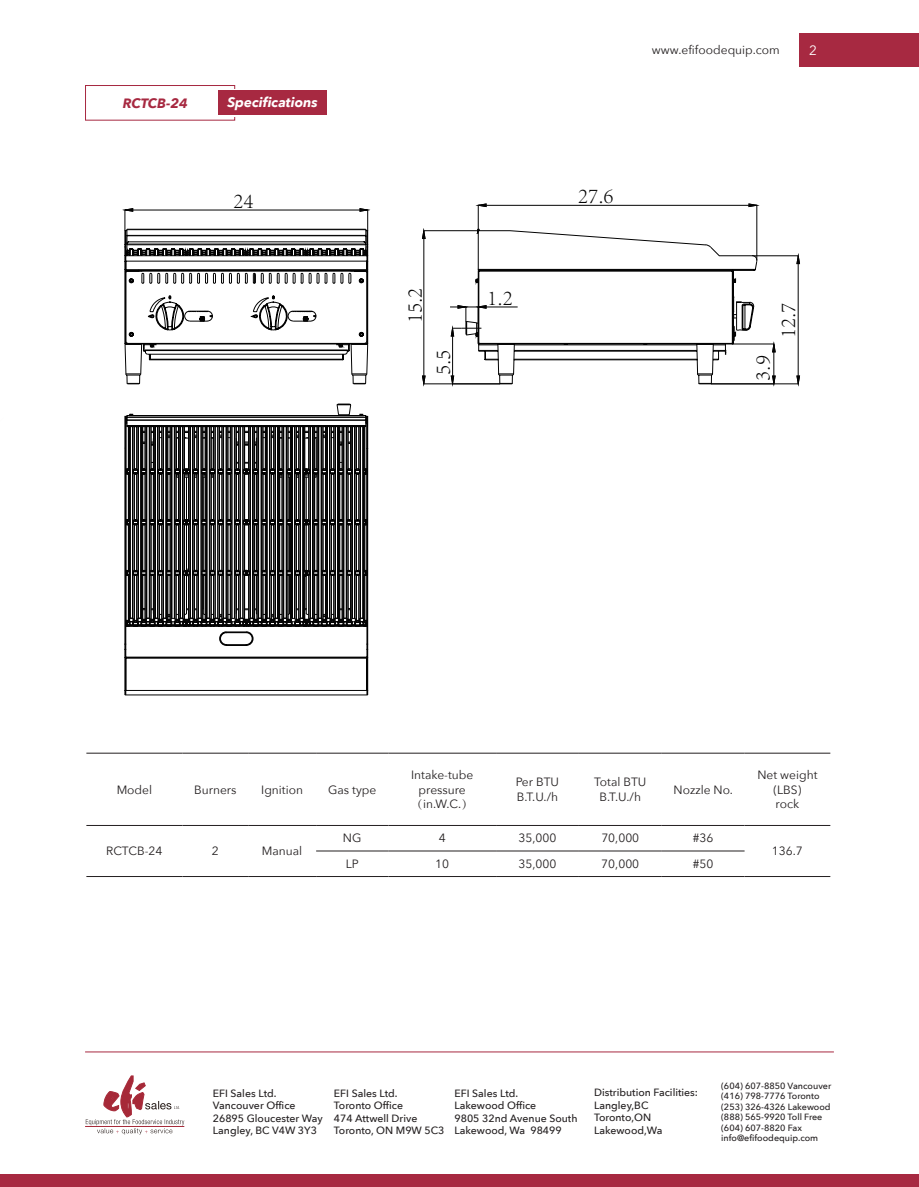
<style>
.page{position:relative;width:919px;height:1187px;background:#fff}
.page>*{position:absolute;margin:0;border:0;box-sizing:border-box;transform-origin:0 0}
.t1{font:300 22.05px "Adobe Song Std";color:#030303}
.t2{font:italic 700 13.5px "Avenir Next";color:#fff}
.t3{font:italic 700 13.5px "Avenir Next";color:#a72941}
.t4{font:13.5px "Avenir Next";color:#fff}
.t5{font:12px/14.4px "Avenir Next";color:#231f20;text-align:center}
.t6{font:500 10.5px/12.6px "Avenir Next";color:#231f20}
.t7{font:500 9px/10.5px "Avenir Next";color:#231f20}
.s1{font-family:"Adobe Song Std";font-weight:300}
</style>
<div class="page">
<hr style="left:85px;top:1126px;width:99px;height:1px;background:#a62938">
<svg style="left:86px;top:1075px;width:98px;height:59px"></svg>
<hr style="left:85px;top:1051px;width:748px;height:1px;background:#a72941">
<div style="left:799px;top:33px;width:119px;height:34px;background:#a72941"></div>
<div style="left:0;top:1174px;width:918px;height:12px;background:#a72941"></div>
<hr style="left:86px;top:752px;width:96px;height:1px;background:#231f20">
<hr style="left:182px;top:752px;width:66px;height:1px;background:#231f20">
<hr style="left:248px;top:752px;width:68px;height:1px;background:#231f20">
<hr style="left:316px;top:752px;width:72px;height:1px;background:#231f20">
<hr style="left:388px;top:752px;width:108px;height:1px;background:#231f20">
<hr style="left:496px;top:752px;width:83px;height:1px;background:#231f20">
<hr style="left:579px;top:752px;width:82px;height:1px;background:#231f20">
<hr style="left:661px;top:752px;width:83px;height:1px;background:#231f20">
<hr style="left:744px;top:752px;width:86px;height:1px;background:#231f20">
<hr style="left:86px;top:825px;width:96px;height:1px;background:#231f20">
<hr style="left:182px;top:825px;width:66px;height:1px;background:#231f20">
<hr style="left:248px;top:825px;width:68px;height:1px;background:#231f20">
<hr style="left:316px;top:825px;width:72px;height:1px;background:#231f20">
<hr style="left:388px;top:825px;width:108px;height:1px;background:#231f20">
<hr style="left:496px;top:825px;width:83px;height:1px;background:#231f20">
<hr style="left:579px;top:825px;width:82px;height:1px;background:#231f20">
<hr style="left:661px;top:825px;width:83px;height:1px;background:#231f20">
<hr style="left:744px;top:825px;width:86px;height:1px;background:#231f20">
<hr style="left:316px;top:850px;width:72px;height:1px;background:#231f20">
<hr style="left:388px;top:850px;width:108px;height:1px;background:#231f20">
<hr style="left:496px;top:850px;width:83px;height:1px;background:#231f20">
<hr style="left:579px;top:850px;width:82px;height:1px;background:#231f20">
<hr style="left:661px;top:850px;width:83px;height:1px;background:#231f20">
<hr style="left:86px;top:876px;width:96px;height:1px;background:#231f20">
<hr style="left:182px;top:876px;width:66px;height:1px;background:#231f20">
<hr style="left:248px;top:876px;width:68px;height:1px;background:#231f20">
<hr style="left:316px;top:876px;width:72px;height:1px;background:#231f20">
<hr style="left:388px;top:876px;width:108px;height:1px;background:#231f20">
<hr style="left:496px;top:876px;width:83px;height:1px;background:#231f20">
<hr style="left:579px;top:876px;width:82px;height:1px;background:#231f20">
<hr style="left:661px;top:876px;width:83px;height:1px;background:#231f20">
<hr style="left:744px;top:876px;width:86px;height:1px;background:#231f20">
<div style="left:85px;top:85px;width:150px;height:36px;border:1px solid #a72941"></div>
<div style="left:87px;top:89px;width:162px;height:27px;background:#fff"></div>
<div style="left:218px;top:91px;width:109px;height:24px;background:#a72941"></div>
<svg style="left:122px;top:208px;width:248px;height:150px"></svg>
<svg style="left:124px;top:416px;width:244px;height:279px"></svg>
<svg style="left:126px;top:627px;width:241px;height:12px"></svg>
<svg style="left:125px;top:301px;width:629px;height:326px"></svg>
<svg style="left:465px;top:231px;width:12px;height:152px"></svg>
<svg style="left:477px;top:230px;width:297px;height:154px"></svg>
<svg style="left:771px;top:340px;width:4px;height:12px"></svg>
<svg style="left:771px;top:375px;width:4px;height:12px"></svg>
<hr style="left:711px;top:383px;width:87px;height:1px;background:#030303">
<hr style="left:752px;top:255px;width:46px;height:1px;background:#030303">
<hr style="left:797px;top:264px;width:1px;height:112px;background:#030303">
<svg style="left:796px;top:375px;width:4px;height:12px"></svg>
<svg style="left:796px;top:253px;width:4px;height:11px"></svg>
<hr style="left:756px;top:205px;width:1px;height:55px;background:#030303">
<hr style="left:486px;top:205px;width:262px;height:1px;background:#030303">
<svg style="left:475px;top:203px;width:11px;height:28px"></svg>
<svg style="left:748px;top:203px;width:12px;height:4px"></svg>
<hr style="left:424px;top:230px;width:54px;height:1px;background:#030303">
<hr style="left:424px;top:383px;width:76px;height:1px;background:#030303">
<hr style="left:423px;top:238px;width:1px;height:138px;background:#030303">
<svg style="left:422px;top:228px;width:4px;height:11px"></svg>
<svg style="left:422px;top:375px;width:4px;height:12px"></svg>
<hr style="left:452px;top:336px;width:1px;height:40px;background:#030303">
<svg style="left:450px;top:375px;width:4px;height:12px"></svg>
<hr style="left:478px;top:307px;width:1px;height:36px;background:#030303">
<hr style="left:486px;top:306px;width:31px;height:1px;background:#030303">
<svg style="left:450px;top:305px;width:36px;height:32px"></svg>
<p class="t3" style="left:123px;top:91px;width:67px">RCTCB-24</p>
<p class="t2" style="left:227px;top:91px;width:92px">Specifications</p>
<h1 class="t1" style="left:233px;top:188px;width:22px">24</h1>
<h1 class="t1" style="left:402px;top:323px;width:37px;rotate:-90deg">15.2</h1>
<h1 class="t1" style="left:430px;top:375px;width:27px;rotate:-90deg">5.5</h1>
<h1 class="t1" style="left:487px;top:285px;width:27px">1.2</h1>
<p class="t5" style="left:652px;top:42px;width:129px">www.efifoodequip.com</p>
<p class="t4" style="left:809px;top:38px;width:9px">2</p>
<h1 class="t1" style="left:578px;top:183px;width:37px">27.6</h1>
<h1 class="t1" style="left:749px;top:380px;width:27px;rotate:-90deg">3.9</h1>
<h1 class="t1" style="left:775px;top:338px;width:37px;rotate:-90deg">12.7</h1>
<p class="t5" style="left:117px;top:781px;width:37px">Model</p>
<p class="t5" style="left:194px;top:781px;width:44px">Burners</p>
<p class="t5" style="left:261px;top:781px;width:43px">Ignition</p>
<p class="t5" style="left:328px;top:781px;width:50px">Gas type</p>
<p class="t5" style="left:411px;top:767px;width:64px">Intake-tube pressure<span class="s1">（</span>in.W.C.<span class="s1">）</span></p>
<p class="t5" style="left:516px;top:774px;width:45px;text-align:left">Per BTU<br>B.T.U./h</p>
<p class="t5" style="left:594px;top:774px;width:54px">Total BTU<br>B.T.U./h</p>
<p class="t5" style="left:673px;top:781px;width:61px">Nozzle No.</p>
<p class="t5" style="left:757px;top:767px;width:62px">Net weight (LBS)<br>rock</p>
<p class="t5" style="left:106px;top:843px;width:58px">RCTCB-24</p>
<p class="t5" style="left:212px;top:843px;width:8px">2</p>
<p class="t5" style="left:262px;top:843px;width:42px">Manual</p>
<p class="t5" style="left:343px;top:830px;width:20px">NG</p>
<p class="t5" style="left:438px;top:830px;width:8px">4</p>
<p class="t5" style="left:518px;top:830px;width:39px">35,000</p>
<p class="t5" style="left:601px;top:830px;width:39px">70,000</p>
<p class="t5" style="left:692px;top:830px;width:22px">#36</p>
<p class="t5" style="left:345px;top:856px;width:15px">LP</p>
<p class="t5" style="left:435px;top:856px;width:15px">10</p>
<p class="t5" style="left:518px;top:856px;width:39px">35,000</p>
<p class="t5" style="left:601px;top:856px;width:39px">70,000</p>
<p class="t5" style="left:692px;top:856px;width:22px">#50</p>
<p class="t5" style="left:771px;top:843px;width:32px">136.7</p>
<p class="t6" style="left:213px;top:1086px;width:111px">EFI Sales Ltd.<br>Vancouver Office<br>26895 Gloucester Way<br>Langley, BC V4W 3Y3</p>
<p class="t6" style="left:454px;top:1086px;width:124px">EFI Sales Ltd.<br>Lakewood Office<br>9805 32nd Avenue South<br>Lakewood, Wa 98499</p>
<p class="t6" style="left:334px;top:1086px;width:112px">EFI Sales Ltd.<br>Toronto Office<br>474 Attwell Drive<br>Toronto, ON M9W 5C3</p>
<p class="t6" style="left:594px;top:1085px;width:105px">Distribution Facilities:<br>Langley,BC<br>Toronto,ON<br>Lakewood,Wa</p>
<p class="t7" style="left:721px;top:1080px;width:112px">(604) 607-8850 Vancouver (416) 798-7776 Toronto (253) 326-4326 Lakewood (888) 565-9920 Toll Free (604) 607-8820 Fax info@efifoodequip.com</p>
</div>
